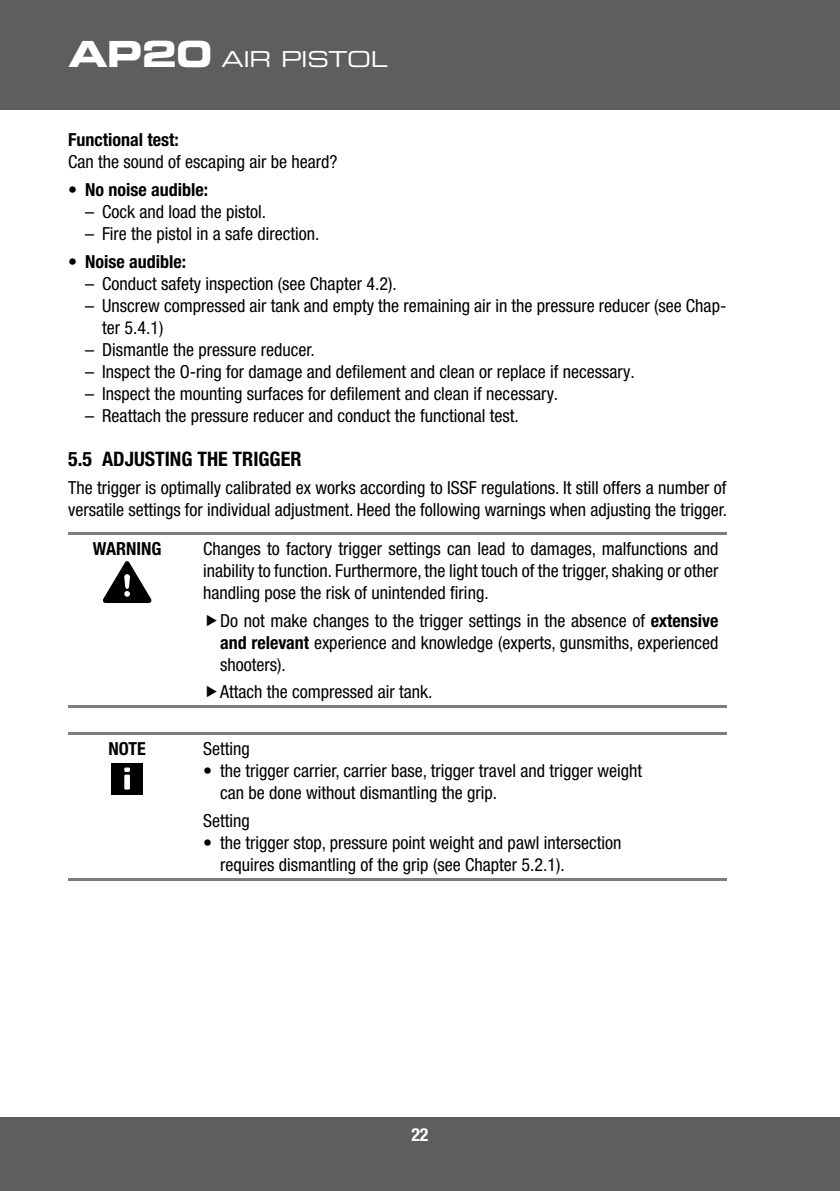
<style>
.page{position:relative;width:840px;height:1191px;background:#fff}
.page>*{position:absolute;margin:0;border:0;box-sizing:border-box;transform-origin:0 0}
.t1{font:22px "Eurostile LT Std Ex 2";letter-spacing:-.02em;color:#fff}
.t2{font:700 condensed 20px "Helvetica Neue LT Pro";color:#000}
.t3{font:condensed 18px/22px "Helvetica Neue LT Pro";color:#000}
.t4{font:700 condensed 18px "Helvetica Neue LT Pro";color:#000}
.t5{font:700 condensed 18px "Helvetica Neue LT Pro";color:#fff}
.s1{font-family:"Eurostile LT Std Bold Ex 2";font-size:36px}
.s2{font-weight:700}
</style>
<div class="page">
<div style="left:0;top:0;width:839px;height:109px;background:#5e5e5e"></div>
<div style="left:0;top:1117px;width:839px;height:74px;background:#5e5e5e"></div>
<hr style="left:68px;top:532px;width:118px;height:2px;background:#7d7d7d">
<svg style="left:186px;top:532px;width:17px;height:2px"></svg>
<hr style="left:203px;top:532px;width:523px;height:2px;background:#7d7d7d">
<hr style="left:68px;top:705px;width:118px;height:2px;background:#7d7d7d">
<svg style="left:186px;top:705px;width:17px;height:2px"></svg>
<hr style="left:203px;top:705px;width:523px;height:2px;background:#7d7d7d">
<svg style="left:103px;top:561px;width:48px;height:42px"></svg>
<hr style="left:68px;top:732px;width:118px;height:2px;background:#7d7d7d">
<svg style="left:186px;top:732px;width:17px;height:2px"></svg>
<hr style="left:203px;top:732px;width:523px;height:2px;background:#7d7d7d">
<hr style="left:68px;top:878px;width:118px;height:2px;background:#7d7d7d">
<svg style="left:186px;top:878px;width:17px;height:2px"></svg>
<hr style="left:203px;top:878px;width:523px;height:2px;background:#7d7d7d">
<div style="left:111px;top:763px;width:32px;height:31px;background:#000"></div>
<div style="left:124px;top:774px;width:6px;height:15px;background:#fff"></div>
<svg style="left:124px;top:767px;width:6px;height:5px"></svg>
<p class="t1" style="left:68px;top:44px;width:320px"><span class="s1">AP20</span> AIR PISTOL</p>
<p class="t4" style="left:68px;top:129px;width:112px">Functional test:</p>
<p class="t3" style="left:68px;top:151px;width:270px">Can the sound of escaping air be heard?</p>
<p class="t4" style="left:68px;top:179px;width:141px">• No noise audible:</p>
<p class="t3" style="left:85px;top:200px;width:182px">– Cock and load the pistol.</p>
<p class="t3" style="left:85px;top:222px;width:236px">– Fire the pistol in a safe direction.</p>
<p class="t4" style="left:68px;top:250px;width:119px">• Noise audible:</p>
<p class="t3" style="left:85px;top:272px;width:313px">– Conduct safety inspection (see Chapter 4.2).</p>
<p class="t3" style="left:102px;top:294px;width:625px;text-indent:-17px">– Unscrew compressed air tank and empty the remaining air in the pressure reducer (see Chap&shy;ter 5.4.1)</p>
<p class="t3" style="left:85px;top:338px;width:231px">– Dismantle the pressure reducer.</p>
<p class="t3" style="left:85px;top:360px;width:551px">– Inspect the O-ring for damage and defilement and clean or replace if necessary.</p>
<p class="t3" style="left:85px;top:382px;width:474px">– Inspect the mounting surfaces for defilement and clean if necessary.</p>
<p class="t3" style="left:85px;top:404px;width:435px">– Reattach the pressure reducer and conduct the functional test.</p>
<p class="t2" style="left:68px;top:447px;width:235px">5.5 ADjuSTING THE TRIGGER</p>
<p class="t3" style="left:68px;top:476px;width:660px">The trigger is optimally calibrated ex works according to ISSF regulations. It still offers a number of versatile settings for individual adjustment. Heed the following warnings when adjusting the trigger.</p>
<p class="t4" style="left:93px;top:537px;width:70px">WARNING</p>
<p class="t3" style="left:203px;top:537px;width:516px;text-align:justify">Changes to factory trigger settings can lead to damages, malfunctions and inability to function. Furthermore, the light touch of the trigger, shaking or other handling pose the risk of unintended firing.</p>
<p class="t3" style="left:220px;top:609px;width:499px;text-align:justify">Do not make changes to the trigger settings in the absence of <span class="s2">extensive and relevant</span> experience and knowledge (experts, gunsmiths, experienced shooters).</p>
<p class="t3" style="left:220px;top:680px;width:214px">Attach the compressed air tank.</p>
<p class="t4" style="left:108px;top:738px;width:39px">NoTE</p>
<p class="t3" style="left:203px;top:737px;width:48px">Setting</p>
<p class="t3" style="left:220px;top:759px;width:423px;text-indent:-17px">• the trigger carrier, carrier base, trigger travel and trigger weight can be done without dismantling the grip.</p>
<p class="t3" style="left:203px;top:809px;width:48px">Setting</p>
<p class="t3" style="left:220px;top:831px;width:402px;text-indent:-17px">• the trigger stop, pressure point weight and pawl intersection requires dismantling of the grip (see Chapter 5.2.1).</p>
<p class="t5" style="left:411px;top:1124px;width:19px">22</p>
</div>
